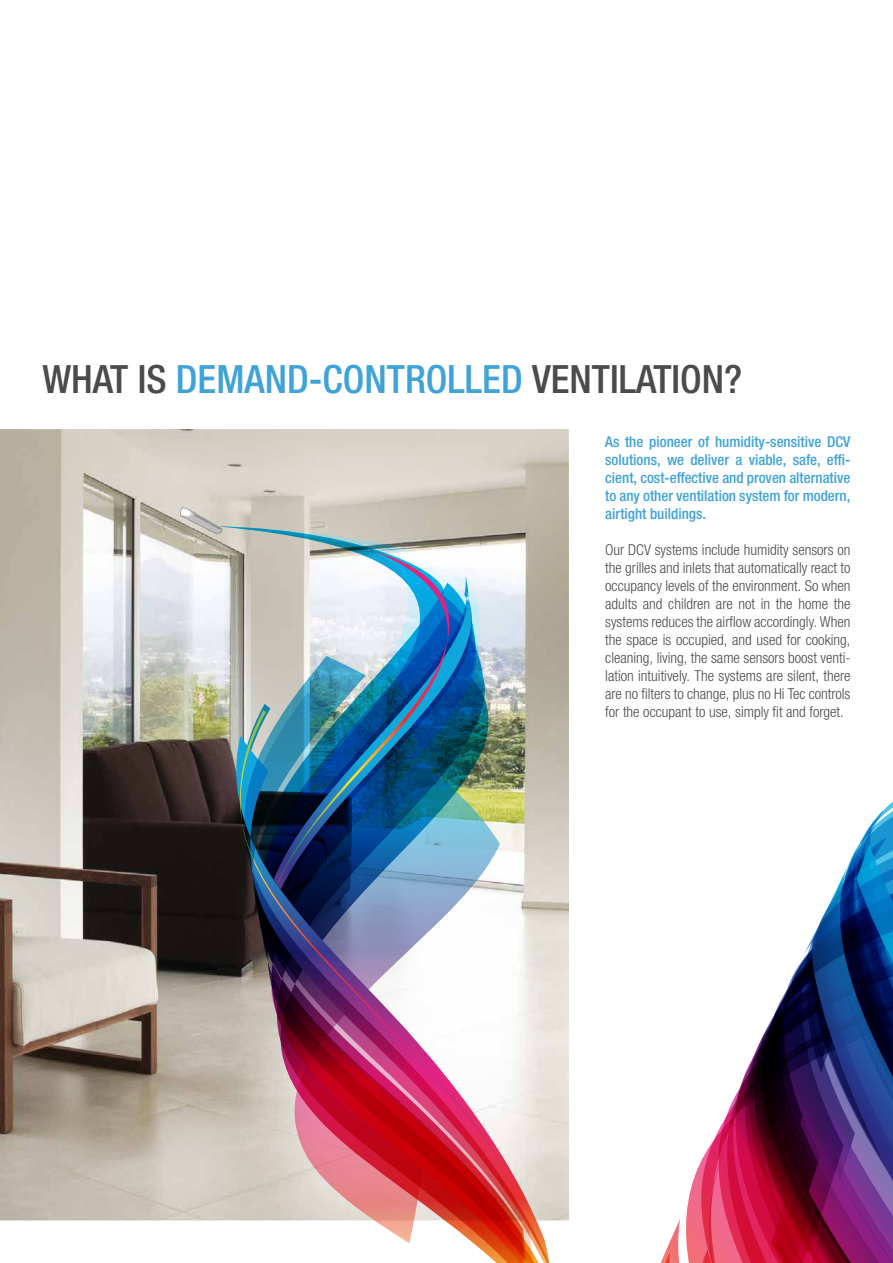
<style>
.page{position:relative;width:893px;height:1263px;background:#fff}
.page>*{position:absolute;margin:0;border:0;box-sizing:border-box;transform-origin:0 0}
.t1{font:500 condensed 39px "Helvetica Neue LTW1 G";color:#4b4b4d}
.t2{font:300 condensed 15px/18px "Helvetica Neue LTW1 G";color:#4b4b4d;text-align:justify}
.t3{font:500 condensed 15px/18px "Helvetica Neue LTW1 G";color:#3fa3d7;text-align:justify}
.s1{color:#3fa3d7}
</style>
<div class="page">
<img style="left:0;top:429px;width:569px;height:791px">
<svg style="left:660px;top:1056px;width:233px;height:207px"></svg>
<svg style="left:754px;top:801px;width:139px;height:454px"></svg>
<svg style="left:217px;top:526px;width:339px;height:695px;background:#a7a79e"></svg>
<svg style="left:262px;top:576px;width:292px;height:80px;background:#cbcecc"></svg>
<svg style="left:274px;top:598px;width:204px;height:58px;background:#42a0d1"></svg>
<svg style="left:236px;top:710px;width:8px;height:456px;background:#6d7976"></svg>
<img style="left:244px;top:656px;width:318px;height:607px">
<img style="left:277px;top:551px;width:178px;height:334px">
<svg style="left:467px;top:583px;width:3px;height:15px"></svg>
<img style="left:175px;top:506px;width:50px;height:32px">
<h1 class="t1" style="left:42px;top:356px;width:701px">WHAT IS <span class="s1">DEMAND-CONTROLLED</span> VENTILATION?</h1>
<p class="t3" style="left:605px;top:433px;width:247px">As the pioneer of humidity-sensitive DCV solutions, we deliver a viable, safe, effi&shy;cient, cost-effective and proven alternative to any other ventilation system for modern, airtight buildings.</p>
<p class="t2" style="left:605px;top:541px;width:247px">Our DCV systems include humidity sensors on the grilles and inlets that automatically react to occupancy levels of the environment. So when adults and children are not in the home the systems reduces the airflow accordingly. When the space is occupied, and used for cooking, cleaning, living, the same sensors boost venti&shy;lation intuitively. The systems are silent, there are no filters to change, plus no Hi Tec controls for the occupant to use, simply fit and forget.</p>
</div>
